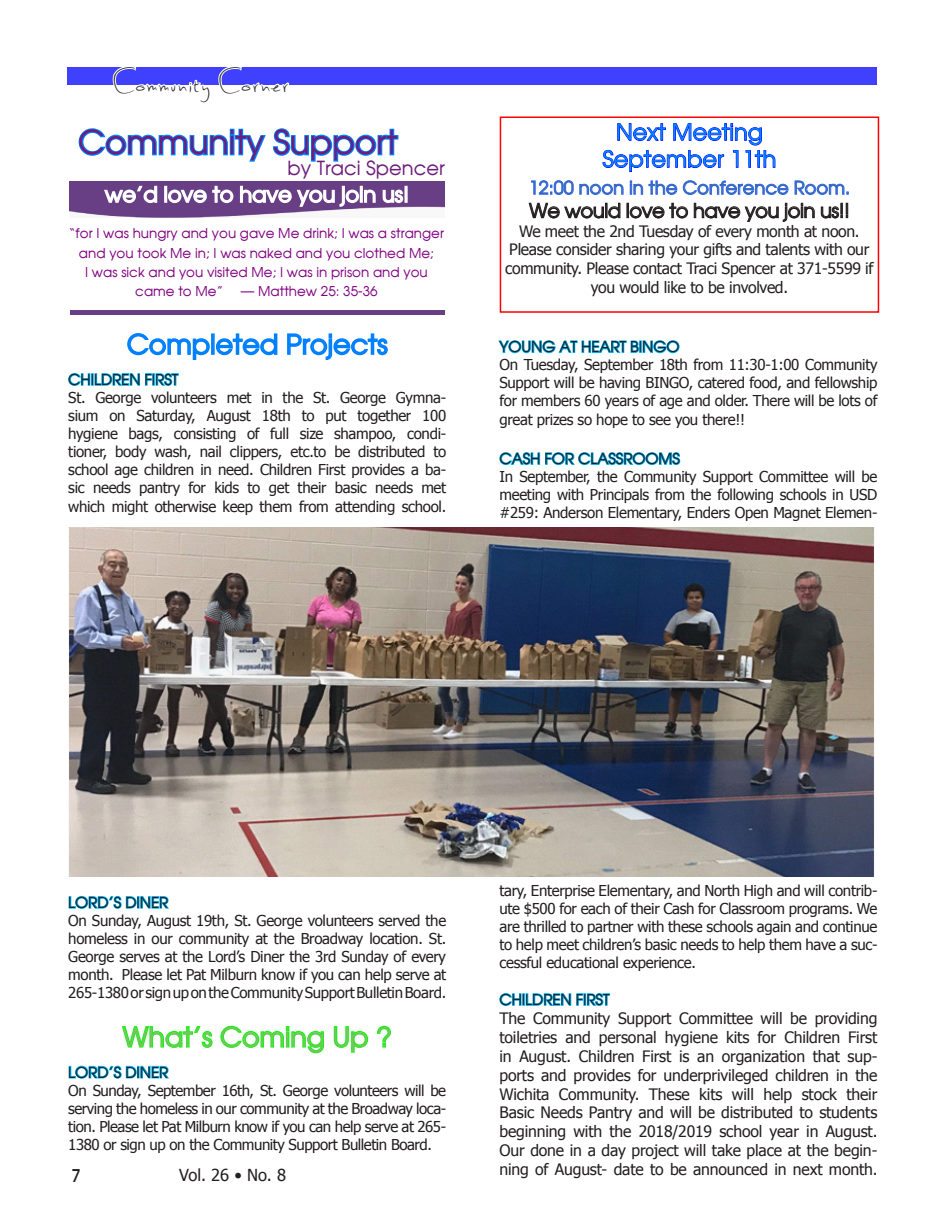
<style>
.page{position:relative;width:945px;height:1215px;background:#fff}
.page>*{position:absolute;margin:0;border:0;box-sizing:border-box;transform-origin:0 0}
.t1{font:33px "Moderne";color:#6d1d7b}
.t2{font:31.5px "Sweetly Broken";letter-spacing:.06em;color:#231f20}
.t3{font:27px "Moderne";color:#0080ff}
.t4{font:27px "Moderne";color:#77c360}
.t5{font:22.5px/27px "Moderne";color:#0080ff;text-align:center}
.t6{font:19.5px "Moderne";letter-spacing:-.02em;color:#231f20}
.t7{font:19.5px "Moderne";color:#6d1d7b}
.t8{font:18px "Moderne";color:#366ab3}
.t9{font:500 18px "Avant Garde IT Cby BT";color:#231f20}
.t10{font:16.5px "Tahoma";color:#231f20}
.t11{font:15.75px/18.9px "Tahoma";letter-spacing:-.02em;color:#231f20;text-align:center}
.t12{font:15px/18px "Tahoma";letter-spacing:-.02em;color:#231f20;text-align:justify}
.t13{font:15px "Moderne";color:#231f20}
.t14{font:13.5px "Moderne";color:#800080}
</style>
<div class="page">
<div style="left:67px;top:68px;width:810px;height:18px;background:#4040ff"></div>
<img style="left:70px;top:311px;width:375px;height:3px">
<svg style="left:127px;top:333px;width:151px;height:27px"></svg>
<svg style="left:287px;top:333px;width:101px;height:27px"></svg>
<svg style="left:68px;top:373px;width:111px;height:13px"></svg>
<svg style="left:68px;top:895px;width:101px;height:14px"></svg>
<svg style="left:122px;top:1026px;width:91px;height:22px"></svg>
<svg style="left:220px;top:1025px;width:105px;height:29px"></svg>
<svg style="left:333px;top:1026px;width:36px;height:27px"></svg>
<svg style="left:377px;top:1025px;width:14px;height:23px"></svg>
<svg style="left:68px;top:1065px;width:101px;height:14px"></svg>
<img style="left:70px;top:182px;width:374px;height:36px">
<svg style="left:103px;top:185px;width:55px;height:20px"></svg>
<div style="left:164px;top:186px;width:3px;height:17px;border:2px solid #fff"></div>
<svg style="left:167px;top:185px;width:209px;height:23px"></svg>
<svg style="left:382px;top:186px;width:26px;height:18px"></svg>
<svg style="left:78px;top:67px;width:322px;height:95px"></svg>
<svg style="left:602px;top:123px;width:174px;height:49px"></svg>
<svg style="left:531px;top:180px;width:93px;height:15px"></svg>
<svg style="left:630px;top:180px;width:219px;height:15px"></svg>
<svg style="left:528px;top:202px;width:93px;height:17px"></svg>
<svg style="left:627px;top:203px;width:61px;height:16px"></svg>
<svg style="left:694px;top:203px;width:121px;height:19px"></svg>
<svg style="left:821px;top:203px;width:27px;height:16px"></svg>
<div style="left:500px;top:116px;width:379px;height:197px;border:2px solid #f00"></div>
<img style="left:69px;top:528px;width:806px;height:349px">
<svg style="left:498px;top:340px;width:182px;height:14px"></svg>
<svg style="left:499px;top:452px;width:182px;height:14px"></svg>
<svg style="left:499px;top:993px;width:112px;height:13px"></svg>
<h2 class="t2" style="left:114px;top:62px;width:176px">Community Corner</h2>
<h1 class="t1" style="left:78px;top:122px;width:321px">Community Support</h1>
<h3 class="t7" style="left:288px;top:156px;width:159px">by Traci Spencer</h3>
<p class="t14" style="left:69px;top:225px;width:377px">“for I was hungry and you gave Me drink; I was a stranger</p>
<p class="t14" style="left:79px;top:244px;width:357px">and you took Me in; I was naked and you clothed Me;</p>
<p class="t14" style="left:85px;top:264px;width:344px">I was sick and you visited Me; I was in prison and you</p>
<p class="t14" style="left:135px;top:283px;width:90px">came to Me”</p>
<p class="t14" style="left:241px;top:283px;width:138px">— Matthew 25: 35-36</p>
<h3 class="t3" style="left:127px;top:327px;width:262px">Completed Projects</h3>
<p class="t13" style="left:68px;top:370px;width:111px">CHILDREN FIRST</p>
<p class="t12" style="left:68px;top:388px;width:380px">St. George volunteers met in the St. George Gymna&shy;sium on Saturday, August 18th to put together 100 hygiene bags, consisting of full size shampoo, condi&shy;tioner, body wash, nail clippers, etc.to be distributed to school age children in need. Children First provides a ba&shy;sic needs pantry for kids to get their basic needs met which might otherwise keep them from attending school.</p>
<h3 class="t5" style="left:603px;top:118px;width:175px">Next Meeting<br>September 11th</h3>
<p class="t8" style="left:529px;top:176px;width:323px">12:00 noon in the Conference Room.</p>
<h3 class="t6" style="left:529px;top:198px;width:322px">We would love to have you join us!!</h3>
<p class="t11" style="left:505px;top:221px;width:370px">We meet the 2nd Tuesday of every month at noon.<br>Please consider sharing your gifts and talents with our community. Please contact Traci Spencer at 371-5599 if you would like to be involved.</p>
<p class="t13" style="left:500px;top:337px;width:181px">YOUNG AT HEART BINGO</p>
<p class="t12" style="left:500px;top:355px;width:380px">On Tuesday, September 18th from 11:30-1:00 Community Support will be having BINGO, catered food, and fellowship for members 60 years of age and older. There will be lots of great prizes so hope to see you there!!</p>
<p class="t13" style="left:500px;top:449px;width:182px">CASH FOR CLASSROOMS</p>
<p class="t12" style="left:500px;top:467px;width:379px">In September, the Community Support Committee will be meeting with Principals from the following schools in USD #259: Anderson Elementary, Enders Open Magnet Elemen-</p>
<p class="t12" style="left:500px;top:881px;width:379px">tary, Enterprise Elementary, and North High and will contrib&shy;ute $500 for each of their Cash for Classroom programs. We are thrilled to partner with these schools again and continue to help meet children’s basic needs to help them have a suc&shy;cessful educational experience.</p>
<p class="t13" style="left:500px;top:990px;width:111px">CHILDREN FIRST</p>
<p class="t11" style="left:500px;top:1008px;width:380px;text-align:justify">The Community Support Committee will be providing toiletries and personal hygiene kits for Children First in August. Children First is an organization that sup&shy;ports and provides for underprivileged children in the Wichita Community. These kits will help stock their Basic Needs Pantry and will be distributed to students beginning with the 2018/2019 school year in August.<br>Our done in a day project will take place at the begin&shy;ning of August- date to be announced in next month.</p>
<p class="t13" style="left:68px;top:893px;width:101px">LORD’S DINER</p>
<p class="t12" style="left:68px;top:911px;width:379px">On Sunday, August 19th, St. George volunteers served the homeless in our community at the Broadway location. St.<br>George serves at the Lord’s Diner the 3rd Sunday of every month. Please let Pat Milburn know if you can help serve at 265-1380 or sign up on the Community Support Bulletin Board.</p>
<h3 class="t4" style="left:123px;top:1020px;width:271px">What’s Coming Up ?</h3>
<p class="t13" style="left:68px;top:1063px;width:101px">LORD’S DINER</p>
<p class="t12" style="left:68px;top:1081px;width:380px">On Sunday, September 16th, St. George volunteers will be serving the homeless in our community at the Broadway loca&shy;tion. Please let Pat Milburn know if you can help serve at 265- 1380 or sign up on the Community Support Bulletin Board.</p>
<p class="t9" style="left:71px;top:1165px;width:12px">7</p>
<p class="t10" style="left:179px;top:1164px;width:108px">Vol. 26 • No. 8</p>
<p class="t10" style="left:699px;top:1164px;width:70px">SEP 2018</p>
</div>
